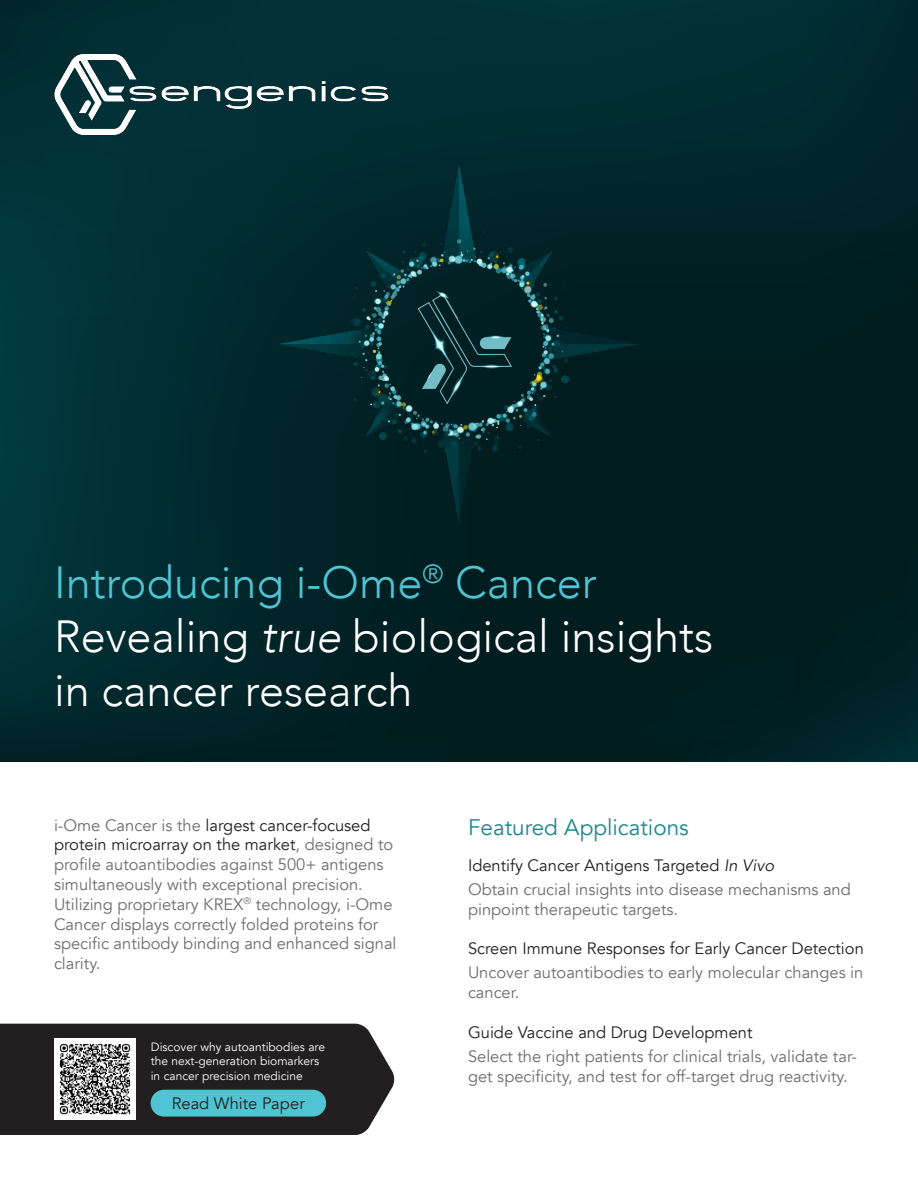
<style>
.page{position:relative;width:918px;height:1188px;background:#fff}
.page>*{position:absolute;margin:0;border:0;box-sizing:border-box;transform-origin:0 0}
.t1{font:300 45px "Avenir";color:#fff}
.t2{font:300 45px "Avenir";color:#4fc4d2}
.t3{font:22.5px "Avenir";color:#1e868f}
.t4{font:16.5px/19.8px "Avenir";color:#6c6d70}
.t5{font:16.5px "Avenir";color:#231f20}
.t6{font:12px/14.4px "Avenir";color:#fff}
.s1{font-style:italic}
.s2{color:#231f20}
</style>
<div class="page">
<img style="left:0;top:0;width:918px;height:761px">
<img style="left:279px;top:164px;width:360px;height:360px">
<img style="left:54px;top:54px;width:335px;height:81px">
<div style="left:0;top:1024px;width:395px;height:111px;background:#231f20"></div>
<img style="left:54px;top:1039px;width:81px;height:81px">
<div style="left:151px;top:1090px;width:175px;height:27px;background:#4fc4d2;border-radius:13px"></div>
<p class="t2" style="left:54px;top:555px;width:544px">Introducing i-Ome<sup>®</sup> Cancer</p>
<p class="t1" style="left:54px;top:609px;width:661px">Revealing <span class="s1">true</span> biological insights</p>
<p class="t1" style="left:54px;top:663px;width:360px">in cancer research</p>
<p class="t4" style="left:54px;top:815px;width:344px">i-Ome Cancer is the <span class="s2">largest cancer-focused protein microarray on the market</span>, designed to profile autoantibodies against 500+ antigens simultaneously with exceptional precision.<br>Utilizing proprietary KREX<sup>®</sup> technology, i-Ome Cancer displays correctly folded proteins for specific antibody binding and enhanced signal clarity.</p>
<p class="t3" style="left:468px;top:814px;width:222px">Featured Applications</p>
<p class="t5" style="left:468px;top:855px;width:308px">Identify Cancer Antigens Targeted <span class="s1">In Vivo</span></p>
<p class="t4" style="left:468px;top:880px;width:384px">Obtain crucial insights into disease mechanisms and pinpoint therapeutic targets.</p>
<p class="t5" style="left:468px;top:939px;width:397px">Screen Immune Responses for Early Cancer Detection</p>
<p class="t4" style="left:468px;top:963px;width:397px">Uncover autoantibodies to early molecular changes in cancer.</p>
<p class="t5" style="left:468px;top:1022px;width:286px">Guide Vaccine and Drug Development</p>
<p class="t4" style="left:468px;top:1047px;width:391px">Select the right patients for clinical trials, validate tar&shy;get specificity, and test for off-target drug reactivity.</p>
<p class="t6" style="left:151px;top:1040px;width:176px">Discover why autoantibodies are the next-generation biomarkers in cancer precision medicine</p>
<p class="t5" style="left:172px;top:1094px;width:134px">Read White Paper</p>
</div>
